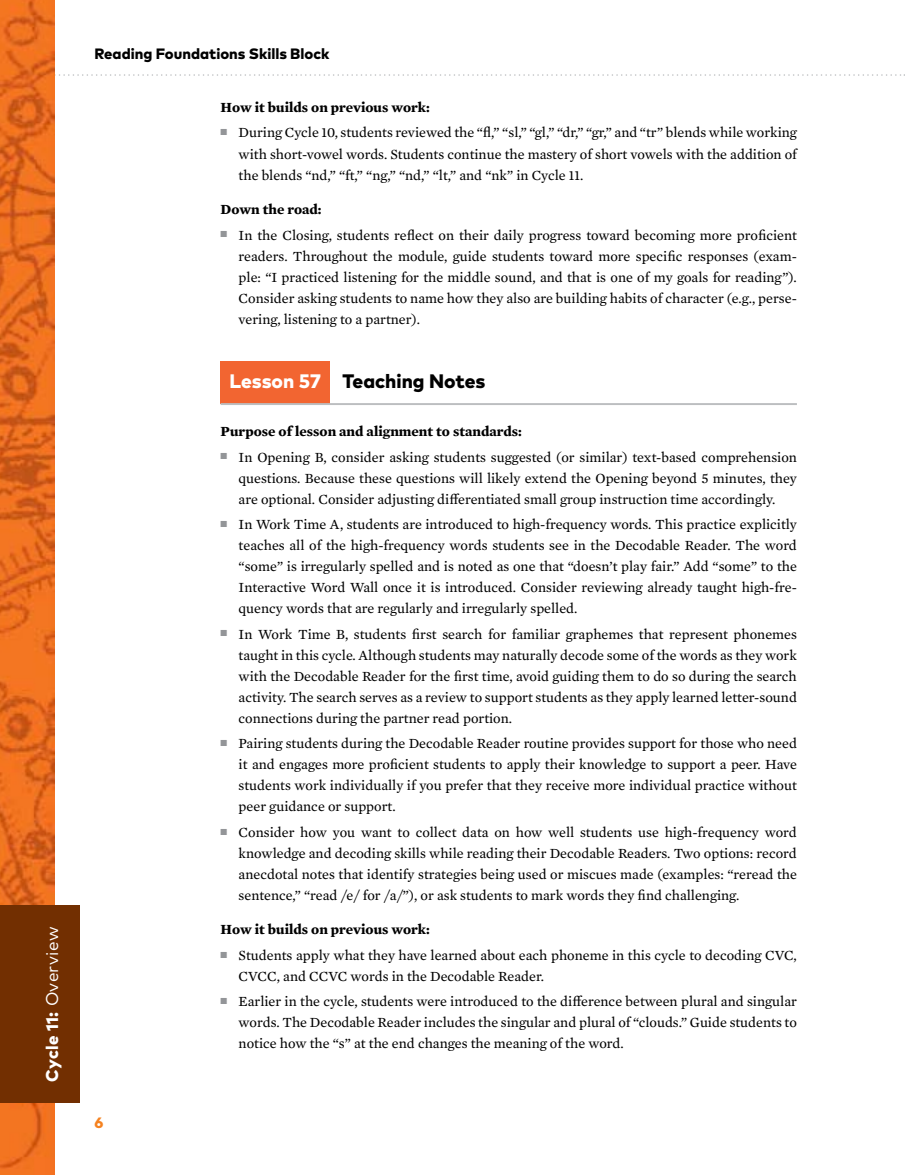
<style>
.page{position:relative;width:905px;height:1175px;background:#fff}
.page>*{position:absolute;margin:0;border:0;box-sizing:border-box;transform-origin:0 0}
.t1{font:800 19.5px "Mark Pro";color:#000}
.t2{font:800 17.1px "Mark Pro";letter-spacing:.02em;color:#fff}
.t3{font:800 15px "Mark Pro";color:#000}
.t4{font:800 15px "Mark Pro";color:#f58220}
.t5{font:14.25px/21px "Mercury Text G2";color:#000;text-align:justify}
.t6{font:700 14.25px "Mercury Text G2";color:#000}
.s1{font-weight:400}
.s2{color:#fff}
</style>
<div class="page">
<svg style="left:54px;top:74px;width:851px;height:2px"></svg>
<img style="left:0;top:0;width:54px;height:1174px">
<div style="left:0;top:905px;width:80px;height:198px;background:#722f01"></div>
<div style="left:220px;top:361px;width:110px;height:42px;background:#f26531"></div>
<hr style="left:220px;top:403px;width:576px;height:2px;background:#bcbec0">
<p class="t2" style="left:39px;top:1082px;width:157px;rotate:-90deg">Cycle 11: <span class="s1">Overview</span></p>
<p class="t3" style="left:94px;top:42px;width:236px">Reading Foundations Skills Block</p>
<p class="t6" style="left:220px;top:96px;width:211px">How it builds on previous work:</p>
<p class="t5" style="left:238px;top:121px;width:560px;text-indent:-18px"><sup>■</sup> During Cycle 10, students reviewed the “fl,” “sl,” “gl,” “dr,” “gr,” and “tr” blends while working with short-vowel words. Students continue the mastery of short vowels with the addition of the blends “nd,” “ft,” “ng,” “nd,” “lt,” and “nk” in Cycle 11.</p>
<p class="t6" style="left:221px;top:198px;width:102px">Down the road:</p>
<p class="t5" style="left:238px;top:223px;width:560px;text-indent:-18px"><sup>■</sup> In the Closing, students reflect on their daily progress toward becoming more proficient readers. Throughout the module, guide students toward more specific responses (exam&shy;ple: “I practiced listening for the middle sound, and that is one of my goals for reading”).<br>Consider asking students to name how they also are building habits of character (e.g., perse&shy;vering, listening to a partner).</p>
<p class="t4" style="left:94px;top:1110px;width:10px">6</p>
<h1 class="t1" style="left:230px;top:366px;width:257px"><span class="s2">Lesson 57</span> Teaching Notes</h1>
<p class="t6" style="left:220px;top:420px;width:303px">Purpose of lesson and alignment to standards:</p>
<p class="t5" style="left:238px;top:445px;width:560px;text-indent:-18px"><sup>■</sup> In Opening B, consider asking students suggested (or similar) text-based comprehension questions. Because these questions will likely extend the Opening beyond 5 minutes, they are optional. Consider adjusting differentiated small group instruction time accordingly.</p>
<p class="t5" style="left:238px;top:513px;width:560px;text-indent:-18px"><sup>■</sup> In Work Time A, students are introduced to high-frequency words. This practice explicitly teaches all of the high-frequency words students see in the Decodable Reader. The word “some” is irregularly spelled and is noted as one that “doesn’t play fair.” Add “some” to the Interactive Word Wall once it is introduced. Consider reviewing already taught high-fre&shy;quency words that are regularly and irregularly spelled.</p>
<p class="t5" style="left:238px;top:622px;width:560px;text-indent:-18px"><sup>■</sup> In Work Time B, students first search for familiar graphemes that represent phonemes taught in this cycle. Although students may naturally decode some of the words as they work with the Decodable Reader for the first time, avoid guiding them to do so during the search activity. The search serves as a review to support students as they apply learned letter-sound connections during the partner read portion.</p>
<p class="t5" style="left:238px;top:732px;width:560px;text-indent:-18px"><sup>■</sup> Pairing students during the Decodable Reader routine provides support for those who need it and engages more proficient students to apply their knowledge to support a peer. Have students work individually if you prefer that they receive more individual practice without peer guidance or support.</p>
<p class="t5" style="left:238px;top:820px;width:560px;text-indent:-18px"><sup>■</sup> Consider how you want to collect data on how well students use high-frequency word knowledge and decoding skills while reading their Decodable Readers. Two options: record anecdotal notes that identify strategies being used or miscues made (examples: “reread the sentence,” “read /e/ for /a/”), or ask students to mark words they find challenging.</p>
<p class="t6" style="left:221px;top:918px;width:211px">How it builds on previous work:</p>
<p class="t5" style="left:238px;top:943px;width:560px;text-indent:-18px"><sup>■</sup> Students apply what they have learned about each phoneme in this cycle to decoding CVC,<br>CVCC, and CCVC words in the Decodable Reader.</p>
<p class="t5" style="left:238px;top:990px;width:560px;text-indent:-18px"><sup>■</sup> Earlier in the cycle, students were introduced to the difference between plural and singular words. The Decodable Reader includes the singular and plural of “clouds.” Guide students to notice how the “s” at the end changes the meaning of the word.</p>
</div>
